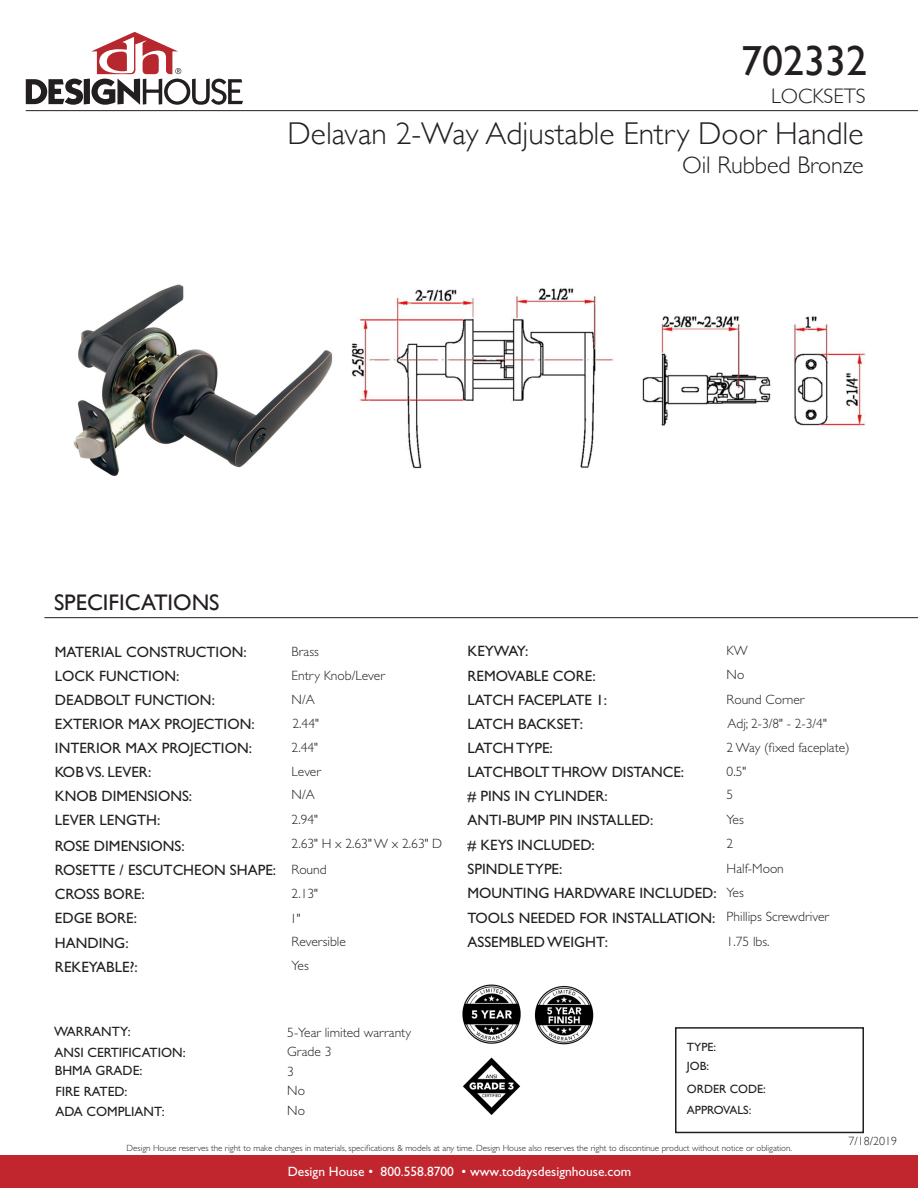
<style>
.page{position:relative;width:918px;height:1188px;background:#fff}
.page>*{position:absolute;margin:0;border:0;box-sizing:border-box;transform-origin:0 0}
.t1{font:42px "Gill Sans";color:#231f20}
.t2{font:300 31.5px "Gill Sans";color:#231f20}
.t3{font:300 24px "Gill Sans";color:#231f20}
.t4{font:22.5px "Gill Sans";color:#231f20}
.t5{font:300 21px "Gill Sans";color:#231f20}
.t6{font:15px "Gill Sans Std";color:#231f20}
.t7{font:300 13.5px "Gill Sans Std";color:#231f20}
.t8{font:13.5px "Gill Sans Std";color:#231f20}
.t9{font:13.5px "Gill Sans Std";color:#fff}
.t10{font:12px "Gill Sans Std";color:#231f20}
.t11{font:12px "Gill Sans";color:#231f20}
.t12{font:300 12px "Gill Sans";color:#231f20}
.t13{font:300 9px "Gill Sans Std";color:#231f20}
</style>
<div class="page">
<div style="left:0;top:1156px;width:918px;height:32px;background:#c1262f"></div>
<svg style="left:26px;top:32px;width:217px;height:73px"></svg>
<div style="left:675px;top:1027px;width:189px;height:106px;border:2px solid #231f20"></div>
<hr style="left:26px;top:110px;width:892px;height:1px;background:#231f20">
<hr style="left:44px;top:617px;width:874px;height:1px;background:#231f20">
<img style="left:73px;top:284px;width:260px;height:192px">
<img style="left:351px;top:288px;width:515px;height:181px">
<img style="left:462px;top:984px;width:59px;height:60px">
<img style="left:534px;top:986px;width:60px;height:59px">
<img style="left:463px;top:1057px;width:58px;height:58px">
<p class="t1" style="left:741px;top:36px;width:127px">702332</p>
<p class="t5" style="left:771px;top:79px;width:96px">LOCKSETS</p>
<p class="t2" style="left:288px;top:108px;width:578px">Delavan 2-Way Adjustable Entry Door Handle</p>
<p class="t3" style="left:682px;top:147px;width:183px">Oil Rubbed Bronze</p>
<p class="t4" style="left:54px;top:589px;width:167px">SPECIFICATIONS</p>
<p class="t6" style="left:55px;top:643px;width:193px">MATERIAL CONSTRUCTION:</p>
<p class="t7" style="left:292px;top:644px;width:29px">Brass</p>
<p class="t6" style="left:55px;top:667px;width:126px">LOCK FUNCTION:</p>
<p class="t7" style="left:292px;top:668px;width:95px">Entry Knob/Lever</p>
<p class="t6" style="left:55px;top:692px;width:162px">DEADBOLT FUNCTION:</p>
<p class="t7" style="left:292px;top:692px;width:25px">N/A</p>
<p class="t6" style="left:55px;top:716px;width:201px">EXTERIOR MAX PROJECTION:</p>
<p class="t7" style="left:292px;top:716px;width:28px">2.44"</p>
<p class="t6" style="left:55px;top:740px;width:199px">INTERIOR MAX PROJECTION:</p>
<p class="t7" style="left:292px;top:740px;width:28px">2.44"</p>
<p class="t6" style="left:55px;top:764px;width:98px">KOB VS. LEVER:</p>
<p class="t7" style="left:292px;top:764px;width:31px">Lever</p>
<p class="t6" style="left:55px;top:812px;width:107px">LEVER LENGTH:</p>
<p class="t7" style="left:292px;top:812px;width:28px">2.94"</p>
<p class="t6" style="left:55px;top:788px;width:139px">KNOB DIMENSIONS:</p>
<p class="t7" style="left:292px;top:787px;width:25px">N/A</p>
<p class="t6" style="left:55px;top:837px;width:131px">ROSE DIMENSIONS:</p>
<p class="t7" style="left:292px;top:836px;width:152px">2.63" H x 2.63" W x 2.63" D</p>
<p class="t6" style="left:55px;top:861px;width:223px">ROSETTE / ESCUTCHEON SHAPE:</p>
<p class="t7" style="left:292px;top:862px;width:37px">Round</p>
<p class="t6" style="left:55px;top:885px;width:91px">CROSS BORE:</p>
<p class="t6" style="left:55px;top:909px;width:84px">EDGE BORE:</p>
<p class="t6" style="left:55px;top:934px;width:75px">HANDING:</p>
<p class="t6" style="left:55px;top:958px;width:84px">REKEYABLE?:</p>
<p class="t8" style="left:54px;top:1024px;width:78px">WARRANTY:</p>
<p class="t8" style="left:55px;top:1044px;width:133px">ANSI CERTIFICATION:</p>
<p class="t7" style="left:292px;top:886px;width:28px">2.13"</p>
<p class="t7" style="left:292px;top:934px;width:56px">Reversible</p>
<p class="t7" style="left:292px;top:958px;width:19px">Yes</p>
<p class="t7" style="left:290px;top:910px;width:12px">1"</p>
<p class="t7" style="left:287px;top:1025px;width:125px">5-Year limited warranty</p>
<p class="t7" style="left:287px;top:1044px;width:46px">Grade 3</p>
<p class="t8" style="left:55px;top:1063px;width:89px">BHMA GRADE:</p>
<p class="t8" style="left:55px;top:1083px;width:74px">FIRE RATED:</p>
<p class="t8" style="left:55px;top:1104px;width:111px">ADA COMPLIANT:</p>
<p class="t7" style="left:287px;top:1103px;width:19px">No</p>
<p class="t7" style="left:287px;top:1064px;width:8px">3</p>
<p class="t7" style="left:287px;top:1083px;width:19px">No</p>
<p class="t6" style="left:468px;top:643px;width:63px">KEYWAY:</p>
<p class="t7" style="left:727px;top:643px;width:23px">KW</p>
<p class="t6" style="left:468px;top:691px;width:141px">LATCH FACEPLATE 1:</p>
<p class="t7" style="left:727px;top:692px;width:79px">Round Corner</p>
<p class="t6" style="left:468px;top:715px;width:117px">LATCH BACKSET:</p>
<p class="t7" style="left:728px;top:716px;width:101px">Adj; 2-3/8" - 2-3/4"</p>
<p class="t6" style="left:468px;top:667px;width:130px">REMOVABLE CORE:</p>
<p class="t7" style="left:727px;top:667px;width:19px">No</p>
<p class="t6" style="left:468px;top:739px;width:87px">LATCH TYPE:</p>
<p class="t7" style="left:727px;top:740px;width:125px">2 Way (fixed faceplate)</p>
<p class="t6" style="left:468px;top:763px;width:218px">LATCHBOLT THROW DISTANCE:</p>
<p class="t7" style="left:727px;top:764px;width:21px">0.5"</p>
<p class="t6" style="left:468px;top:811px;width:187px">ANTI-BUMP PIN INSTALLED:</p>
<p class="t7" style="left:727px;top:812px;width:19px">Yes</p>
<p class="t6" style="left:468px;top:787px;width:142px"># PINS IN CYLINDER:</p>
<p class="t7" style="left:727px;top:787px;width:8px">5</p>
<p class="t6" style="left:468px;top:837px;width:129px"># KEYS INCLUDED:</p>
<p class="t7" style="left:727px;top:836px;width:8px">2</p>
<p class="t6" style="left:468px;top:861px;width:96px">SPINDLE TYPE:</p>
<p class="t7" style="left:727px;top:861px;width:59px">Half-Moon</p>
<p class="t6" style="left:468px;top:884px;width:251px">MOUNTING HARDWARE INCLUDED:</p>
<p class="t7" style="left:727px;top:885px;width:19px">Yes</p>
<p class="t6" style="left:468px;top:910px;width:249px">TOOLS NEEDED FOR INSTALLATION:</p>
<p class="t7" style="left:727px;top:909px;width:104px">Phillips Screwdriver</p>
<p class="t6" style="left:468px;top:934px;width:142px">ASSEMBLED WEIGHT:</p>
<p class="t7" style="left:727px;top:934px;width:44px">1.75 lbs.</p>
<p class="t10" style="left:687px;top:1040px;width:31px">TYPE:</p>
<p class="t10" style="left:687px;top:1059px;width:24px">JOB:</p>
<p class="t11" style="left:687px;top:1082px;width:80px">ORDER CODE:</p>
<p class="t10" style="left:687px;top:1103px;width:66px">APPROVALS:</p>
<p class="t13" style="left:127px;top:1143px;width:667px">Design House reserves the right to make changes in materials, specifications &amp; models at any time. Design House also reserves the right to discontinue product without notice or obligation.</p>
<p class="t9" style="left:288px;top:1164px;width:345px">Design House • 800.558.8700 • www.todaysdesignhouse.com</p>
<p class="t12" style="left:849px;top:1132px;width:50px">7/18/2019</p>
</div>
